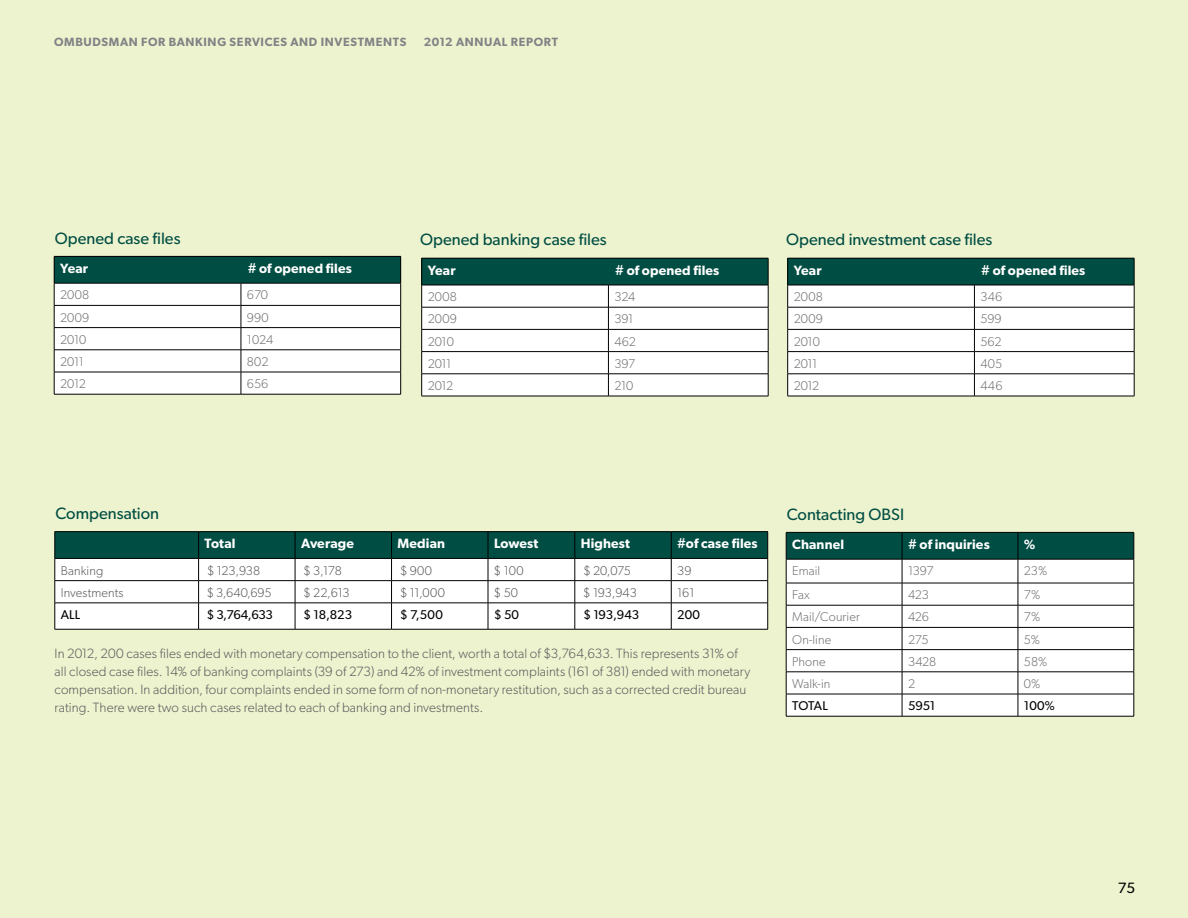
<style>
.page{position:relative;width:1188px;height:918px;background:#edf3ce}
.page>*{position:absolute;margin:0;border:0;box-sizing:border-box;transform-origin:0 0}
.Tertiary_Heads{font:16.5px "Gibson";letter-spacing:.005em;color:#004d43}
.t1{font:15px "Gibson";color:#000}
.Body_Copy{font:300 13.5px/18px "Gibson";letter-spacing:.005em;color:#58595b}
.t2{font:600 13.5px "Gibson";letter-spacing:.01em;color:#fff}
.t3{font:300 12.75px "Gibson";color:#6d6e71}
.t4{font:300 12.75px "Gibson";letter-spacing:.005em;color:#58595b}
.t5{font:12.75px "Gibson";letter-spacing:-.01em;color:#000}
.t6{font:600 12px "Gibson";letter-spacing:.055em;color:#808285}
</style>
<div class="page">
<hr style="left:54px;top:394px;width:187px;height:1px;background:#000">
<hr style="left:241px;top:394px;width:160px;height:1px;background:#000">
<hr style="left:54px;top:256px;width:187px;height:1px;background:#000">
<hr style="left:241px;top:256px;width:160px;height:1px;background:#000">
<svg style="left:54px;top:257px;width:347px;height:137px;background:#c3d2d0"></svg>
<hr style="left:422px;top:396px;width:186px;height:1px;background:#000">
<hr style="left:608px;top:396px;width:160px;height:1px;background:#000">
<svg style="left:421px;top:258px;width:348px;height:138px;background:#c2d0ce"></svg>
<hr style="left:422px;top:285px;width:186px;height:1px;background:#000">
<hr style="left:608px;top:285px;width:160px;height:1px;background:#000">
<hr style="left:788px;top:396px;width:186px;height:1px;background:#000">
<hr style="left:974px;top:396px;width:160px;height:1px;background:#000">
<svg style="left:787px;top:258px;width:348px;height:138px;background:#c2d0ce"></svg>
<hr style="left:788px;top:285px;width:186px;height:1px;background:#000">
<hr style="left:974px;top:285px;width:160px;height:1px;background:#000">
<hr style="left:55px;top:629px;width:144px;height:1px;background:#000">
<hr style="left:199px;top:629px;width:96px;height:1px;background:#000">
<hr style="left:295px;top:629px;width:97px;height:1px;background:#000">
<hr style="left:392px;top:629px;width:96px;height:1px;background:#000">
<hr style="left:488px;top:629px;width:87px;height:1px;background:#000">
<hr style="left:575px;top:629px;width:96px;height:1px;background:#000">
<hr style="left:671px;top:629px;width:97px;height:1px;background:#000">
<hr style="left:295px;top:531px;width:97px;height:1px;background:#000">
<hr style="left:392px;top:531px;width:96px;height:1px;background:#000">
<hr style="left:488px;top:531px;width:87px;height:1px;background:#000">
<hr style="left:575px;top:531px;width:96px;height:1px;background:#000">
<hr style="left:671px;top:531px;width:97px;height:1px;background:#000">
<hr style="left:55px;top:531px;width:144px;height:1px;background:#000">
<hr style="left:199px;top:531px;width:96px;height:1px;background:#000">
<svg style="left:55px;top:532px;width:713px;height:97px;background:#b0c5c2"></svg>
<hr style="left:55px;top:580px;width:144px;height:1px;background:#000">
<hr style="left:199px;top:580px;width:96px;height:1px;background:#000">
<hr style="left:786px;top:716px;width:116px;height:1px;background:#000">
<hr style="left:902px;top:716px;width:116px;height:1px;background:#000">
<hr style="left:1018px;top:716px;width:116px;height:1px;background:#000">
<svg style="left:786px;top:532px;width:349px;height:184px;background:#ced9d7"></svg>
<hr style="left:786px;top:559px;width:116px;height:1px;background:#000">
<hr style="left:902px;top:559px;width:116px;height:1px;background:#000">
<hr style="left:1018px;top:559px;width:116px;height:1px;background:#000">
<p class="t6" style="left:54px;top:34px;width:354px">OMBUDSMAN FOR BANKING SERVICES AND INVESTMENTS</p>
<p class="t6" style="left:424px;top:34px;width:136px">2012 ANNUAL REPORT</p>
<p class="Tertiary_Heads" style="left:55px;top:229px;width:127px">Opened case files</p>
<p class="t2" style="left:60px;top:260px;width:29px">Year</p>
<p class="t2" style="left:248px;top:260px;width:106px"># of opened files</p>
<p class="t3" style="left:60px;top:287px;width:31px">2008</p>
<p class="t3" style="left:247px;top:287px;width:23px">670</p>
<p class="t3" style="left:60px;top:310px;width:31px">2009</p>
<p class="t3" style="left:247px;top:310px;width:23px">990</p>
<p class="t3" style="left:60px;top:332px;width:28px">2010</p>
<p class="t3" style="left:247px;top:332px;width:28px">1024</p>
<p class="t3" style="left:60px;top:354px;width:25px">2011</p>
<p class="t3" style="left:247px;top:354px;width:23px">802</p>
<p class="t3" style="left:60px;top:376px;width:27px">2012</p>
<p class="t3" style="left:247px;top:376px;width:23px">656</p>
<p class="Tertiary_Heads" style="left:420px;top:229px;width:188px">Opened banking case files</p>
<p class="t2" style="left:428px;top:262px;width:29px">Year</p>
<p class="t2" style="left:615px;top:262px;width:106px"># of opened files</p>
<p class="t3" style="left:428px;top:289px;width:31px">2008</p>
<p class="t3" style="left:614px;top:289px;width:22px">324</p>
<p class="t3" style="left:428px;top:311px;width:31px">2009</p>
<p class="t3" style="left:614px;top:311px;width:21px">391</p>
<p class="t3" style="left:428px;top:334px;width:28px">2010</p>
<p class="t3" style="left:614px;top:334px;width:23px">462</p>
<p class="t3" style="left:428px;top:356px;width:25px">2011</p>
<p class="t3" style="left:614px;top:356px;width:22px">397</p>
<p class="t3" style="left:428px;top:378px;width:27px">2012</p>
<p class="t3" style="left:614px;top:378px;width:21px">210</p>
<p class="Tertiary_Heads" style="left:786px;top:229px;width:208px">Opened investment case files</p>
<p class="t2" style="left:794px;top:262px;width:29px">Year</p>
<p class="t2" style="left:981px;top:262px;width:106px"># of opened files</p>
<p class="t3" style="left:794px;top:289px;width:31px">2008</p>
<p class="t3" style="left:980px;top:289px;width:23px">346</p>
<p class="t3" style="left:794px;top:311px;width:31px">2009</p>
<p class="t3" style="left:980px;top:311px;width:23px">599</p>
<p class="t3" style="left:794px;top:334px;width:28px">2010</p>
<p class="t3" style="left:980px;top:334px;width:23px">562</p>
<p class="t3" style="left:794px;top:356px;width:25px">2011</p>
<p class="t3" style="left:980px;top:356px;width:23px">405</p>
<p class="t3" style="left:794px;top:378px;width:27px">2012</p>
<p class="t3" style="left:980px;top:378px;width:24px">446</p>
<p class="Tertiary_Heads" style="left:55px;top:504px;width:105px">Compensation</p>
<p class="t2" style="left:205px;top:536px;width:32px">Total</p>
<p class="t2" style="left:301px;top:536px;width:54px">Average</p>
<p class="t2" style="left:398px;top:536px;width:49px">Median</p>
<p class="t2" style="left:494px;top:536px;width:46px">Lowest</p>
<p class="t2" style="left:581px;top:536px;width:51px">Highest</p>
<p class="t2" style="left:677px;top:536px;width:82px">#of case files</p>
<p class="t4" style="left:61px;top:563px;width:44px">Banking</p>
<p class="t4" style="left:207px;top:563px;width:55px">$ 123,938</p>
<p class="t4" style="left:304px;top:563px;width:40px">$ 3,178</p>
<p class="t4" style="left:400px;top:563px;width:33px">$ 900</p>
<p class="t4" style="left:494px;top:563px;width:31px">$ 100</p>
<p class="t4" style="left:583px;top:563px;width:49px">$ 20,075</p>
<p class="t4" style="left:677px;top:563px;width:16px">39</p>
<p class="t4" style="left:61px;top:585px;width:64px">Investments</p>
<p class="t4" style="left:207px;top:585px;width:66px">$ 3,640,695</p>
<p class="t4" style="left:304px;top:585px;width:48px">$ 22,613</p>
<p class="t4" style="left:400px;top:585px;width:46px">$ 11,000</p>
<p class="t4" style="left:494px;top:585px;width:26px">$ 50</p>
<p class="t4" style="left:583px;top:585px;width:55px">$ 193,943</p>
<p class="t4" style="left:677px;top:585px;width:19px">161</p>
<p class="t5" style="left:61px;top:607px;width:21px">ALL</p>
<p class="t5" style="left:207px;top:607px;width:68px">$ 3,764,633</p>
<p class="t5" style="left:304px;top:607px;width:50px">$ 18,823</p>
<p class="t5" style="left:400px;top:607px;width:44px">$ 7,500</p>
<p class="t5" style="left:494px;top:607px;width:27px">$50</p>
<p class="t5" style="left:583px;top:607px;width:58px">$ 193,943</p>
<p class="t5" style="left:677px;top:607px;width:24px">200</p>
<p class="Body_Copy" style="left:55px;top:645px;width:697px">In 2012, 200 cases files ended with monetary compensation to the client, worth a total of $3,764,633. This represents 31% of all closed case files. 14% of banking complaints (39 of 273) and 42% of investment complaints (161 of 381) ended with monetary compensation. In addition, four complaints ended in some form of non-monetary restitution, such as a corrected credit bureau rating. There were two such cases related to each of banking and investments.</p>
<p class="Tertiary_Heads" style="left:787px;top:505px;width:119px">Contacting OBSI</p>
<p class="t2" style="left:792px;top:536px;width:53px">Channel</p>
<p class="t2" style="left:908px;top:536px;width:83px"># of inquiries</p>
<p class="t2" style="left:1024px;top:536px;width:13px">%</p>
<p class="t3" style="left:792px;top:563px;width:29px">Email</p>
<p class="t3" style="left:908px;top:563px;width:27px">1397</p>
<p class="t3" style="left:1024px;top:563px;width:25px">23%</p>
<p class="t3" style="left:792px;top:587px;width:19px">Fax</p>
<p class="t3" style="left:908px;top:587px;width:22px">423</p>
<p class="t3" style="left:1024px;top:587px;width:18px">7%</p>
<p class="t3" style="left:792px;top:609px;width:69px">Mail/Courier</p>
<p class="t3" style="left:908px;top:609px;width:22px">426</p>
<p class="t3" style="left:1024px;top:609px;width:18px">7%</p>
<p class="t3" style="left:792px;top:632px;width:41px">On-line</p>
<p class="t3" style="left:908px;top:632px;width:22px">275</p>
<p class="t3" style="left:1024px;top:632px;width:18px">5%</p>
<p class="t3" style="left:792px;top:654px;width:35px">Phone</p>
<p class="t3" style="left:908px;top:654px;width:30px">3428</p>
<p class="t3" style="left:1024px;top:654px;width:25px">58%</p>
<p class="t3" style="left:792px;top:676px;width:40px">Walk-in</p>
<p class="t3" style="left:908px;top:676px;width:9px">2</p>
<p class="t3" style="left:1024px;top:676px;width:18px">0%</p>
<p class="t5" style="left:792px;top:698px;width:37px">TOTAL</p>
<p class="t5" style="left:908px;top:698px;width:29px">5951</p>
<p class="t5" style="left:1024px;top:698px;width:32px">100%</p>
<p class="t1" style="left:1118px;top:878px;width:19px">75</p>
</div>
